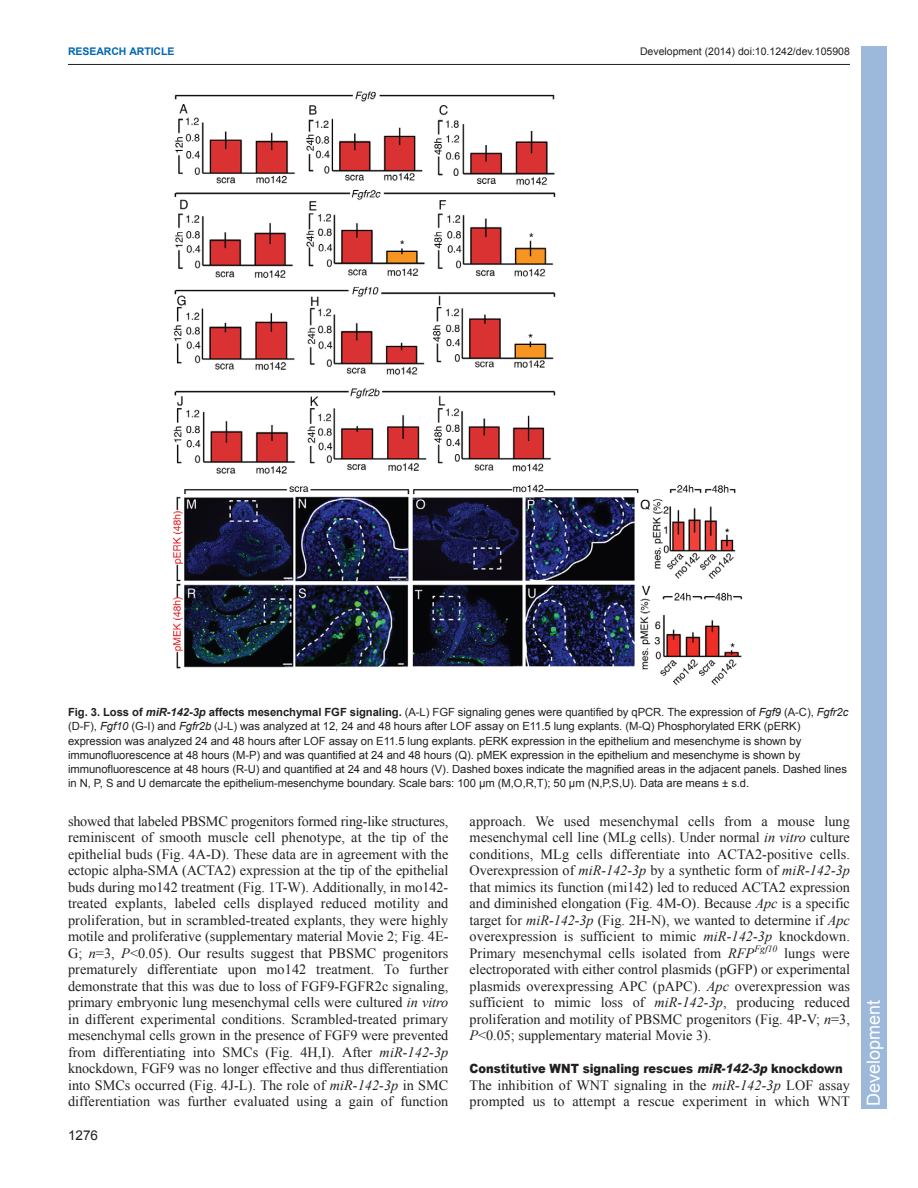
<style>
.page{position:relative;width:918px;height:1188px;background:#fff}
.page>*{position:absolute;margin:0;border:0;box-sizing:border-box;transform-origin:0 0}
.t1{font:18px "Arial";color:#fff}
.t2{font:14.25px/16.5px "Times New Roman";letter-spacing:.005em;color:#231f20;text-align:justify}
.t3{font:13.5px "Arial";color:#231f20}
.t4{font:900 12.75px "Arial";color:#231f20;scale:.9 1}
.t5{font:11.25px/14.2px "Arial";letter-spacing:-.005em;color:#231f20}
.t6{font:10.5px "Arial";color:#231f20}
.t7{font:700 10.5px "Arial";letter-spacing:-.005em;color:#0166b3}
.s1{font-weight:700}
.s2{font-weight:700;font-style:italic}
.s3{font-style:italic}
</style>
<div class="page">
<hr style="left:68px;top:64px;width:782px;height:1px;background:#231f20">
<img style="left:173px;top:91px;width:570px;height:595px">
<div style="left:861px;top:46px;width:25px;height:1063px;background:#9cb9db"></div>
<p class="t7" style="left:68px;top:45px;width:108px">RESEARCH ARTICLE</p>
<p class="t6" style="left:640px;top:45px;width:211px">Development (2014) doi:10.1242/dev.105908</p>
<p class="t5" style="left:68px;top:705px;width:782px"><span class="s1">Fig. 3. Loss of</span> <span class="s2">miR-142-3p</span> <span class="s1">affects mesenchymal FGF signaling.</span> (A-L) FGF signaling genes were quantified by qPCR. The expression of <span class="s3">Fgf9</span> (A-C), <span class="s3">Fgfr2c </span>(D-F), <span class="s3">Fgf10</span> (G-I) and <span class="s3">Fgfr2b</span> (J-L) was analyzed at 12, 24 and 48 hours after LOF assay on E11.5 lung explants. (M-Q) Phosphorylated ERK (pERK) expression was analyzed 24 and 48 hours after LOF assay on E11.5 lung explants. pERK expression in the epithelium and mesenchyme is shown by immunofluorescence at 48 hours (M-P) and was quantified at 24 and 48 hours (Q). pMEK expression in the epithelium and mesenchyme is shown by immunofluorescence at 48 hours (R-U) and quantified at 24 and 48 hours (V). Dashed boxes indicate the magnified areas in the adjacent panels. Dashed lines in N, P, S and U demarcate the epithelium-mesenchyme boundary. Scale bars: 100 μm (M,O,R,T); 50 μm (N,P,S,U). Data are means ± s.d.</p>
<p class="t2" style="left:68px;top:813px;width:382px">showed that labeled PBSMC progenitors formed ring-like structures, reminiscent of smooth muscle cell phenotype, at the tip of the epithelial buds (Fig. 4A-D). These data are in agreement with the ectopic alpha-SMA (ACTA2) expression at the tip of the epithelial buds during mo142 treatment (Fig. 1T-W). Additionally, in mo142- treated explants, labeled cells displayed reduced motility and proliferation, but in scrambled-treated explants, they were highly motile and proliferative (supplementary material Movie 2; Fig. 4E-G; <span class="s3">n</span>=3, <span class="s3">P</span>&lt;0.05). Our results suggest that PBSMC progenitors prematurely differentiate upon mo142 treatment. To further demonstrate that this was due to loss of FGF9-FGFR2c signaling, primary embryonic lung mesenchymal cells were cultured <span class="s3">in vitro </span>in different experimental conditions. Scrambled-treated primary mesenchymal cells grown in the presence of FGF9 were prevented from differentiating into SMCs (Fig. 4H,I). After <span class="s3">miR-142-3p </span>knockdown, FGF9 was no longer effective and thus differentiation into SMCs occurred (Fig. 4J-L). The role of <span class="s3">miR-142-3p</span> in SMC differentiation was further evaluated using a gain of function</p>
<p class="t2" style="left:470px;top:813px;width:382px">approach. We used mesenchymal cells from a mouse lung mesenchymal cell line (MLg cells). Under normal <span class="s3">in vitro</span> culture conditions, MLg cells differentiate into ACTA2-positive cells.<br>Overexpression of <span class="s3">miR-142-3p</span> by a synthetic form of <span class="s3">miR-142-3p </span>that mimics its function (mi142) led to reduced ACTA2 expression and diminished elongation (Fig. 4M-O). Because <span class="s3">Apc</span> is a specific target for <span class="s3">miR-142-3p</span> (Fig. 2H-N), we wanted to determine if <span class="s3">Apc </span>overexpression is sufficient to mimic <span class="s3">miR-142-3p</span> knockdown.<br>Primary mesenchymal cells isolated from <span class="s3">RFP</span><sup>Fgf10</sup> lungs were electroporated with either control plasmids (pGFP) or experimental plasmids overexpressing APC (pAPC). <span class="s3">Apc</span> overexpression was sufficient to mimic loss of <span class="s3">miR-142-3p</span>, producing reduced proliferation and motility of PBSMC progenitors (Fig. 4P-V; <span class="s3">n</span>=3, <span class="s3">P</span>&lt;0.05; supplementary material Movie 3).</p>
<p class="t4" style="left:470px;top:1059px;width:416px">Constitutive WNT signaling rescues <span class="s3">miR-142-3p</span>knockdown</p>
<p class="t2" style="left:470px;top:1077px;width:382px">The inhibition of WNT signaling in the <span class="s3">miR-142-3p</span> LOF assay prompted us to attempt a rescue experiment in which WNT</p>
<p class="t3" style="left:68px;top:1128px;width:32px">1276</p>
<p class="t1" style="left:862px;top:1106px;width:108px;rotate:-90deg">Development</p>
</div>
